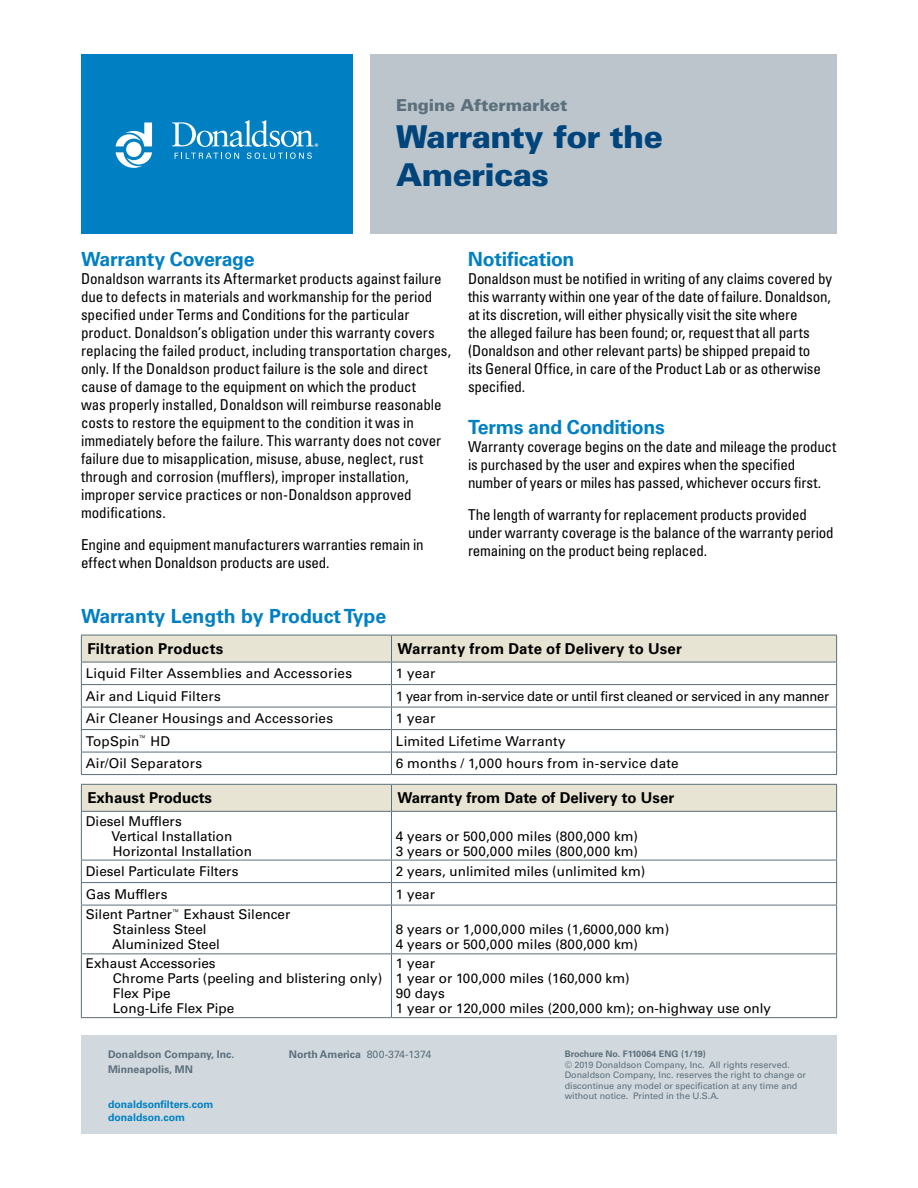
<style>
.page{position:relative;width:918px;height:1188px;background:#fff}
.page>*{position:absolute;margin:0;border:0;box-sizing:border-box;transform-origin:0 0}
.t1{font:900 31.5px/37.5px "Univers LT Std";letter-spacing:-.02em;color:#00447c}
.t2{font:700 19.5px "Univers LT Std";letter-spacing:-.015em;color:#0080c3}
.t3{font:900 16.5px "Univers LT Std";letter-spacing:-.005em;color:#5c6f7c}
.t4{font:condensed 15px/18px "Univers LT Std";letter-spacing:-.005em;color:#000}
.t5{font:700 15px "Univers LT Std";color:#000}
.t6{font:13.5px/15px "Univers LT Std";color:#000}
.t7{font:13.5px "Univers LT Std";letter-spacing:-.02em;color:#000;scale:.96 1}
.t8{font:700 10.5px/15px "Univers LT Std";color:#5c6f7c}
.t9{font:700 10.5px/13.5px "Univers LT Std";color:#0080c3}
.t10{font:9px/10.5px "Univers LT Std";color:#5c6f7c}
.t11{font:700 9px "Univers LT Std";color:#5c6f7c}
.s1{font-weight:400}
</style>
<div class="page">
<div style="left:81px;top:54px;width:272px;height:180px;background:#0080c3"></div>
<svg style="left:116px;top:122px;width:36px;height:46px"></svg>
<svg style="left:175px;top:153px;width:64px;height:6px"></svg>
<svg style="left:247px;top:153px;width:65px;height:6px"></svg>
<svg style="left:172px;top:120px;width:146px;height:27px"></svg>
<div style="left:371px;top:54px;width:466px;height:180px;background:#bbc5cb"></div>
<div style="left:81px;top:1035px;width:756px;height:99px;background:#d2d9de"></div>
<svg style="left:81px;top:635px;width:756px;height:139px"></svg>
<hr style="left:81px;top:684px;width:311px;height:1px;background:#5c6f7c">
<hr style="left:392px;top:684px;width:445px;height:1px;background:#5c6f7c">
<hr style="left:81px;top:707px;width:311px;height:1px;background:#5c6f7c">
<hr style="left:392px;top:707px;width:445px;height:1px;background:#5c6f7c">
<hr style="left:81px;top:729px;width:311px;height:1px;background:#5c6f7c">
<hr style="left:392px;top:729px;width:445px;height:1px;background:#5c6f7c">
<hr style="left:81px;top:752px;width:311px;height:1px;background:#5c6f7c">
<hr style="left:392px;top:752px;width:445px;height:1px;background:#5c6f7c">
<hr style="left:81px;top:774px;width:311px;height:1px;background:#5c6f7c">
<hr style="left:392px;top:774px;width:445px;height:1px;background:#5c6f7c">
<svg style="left:81px;top:784px;width:756px;height:27px"></svg>
<hr style="left:81px;top:812px;width:1px;height:48px;background:#5c6f7c">
<hr style="left:81px;top:811px;width:311px;height:1px;background:#5c6f7c">
<hr style="left:391px;top:812px;width:1px;height:48px;background:#5c6f7c">
<hr style="left:392px;top:811px;width:445px;height:1px;background:#5c6f7c">
<hr style="left:836px;top:812px;width:1px;height:48px;background:#5c6f7c">
<svg style="left:81px;top:861px;width:1px;height:44px"></svg>
<hr style="left:81px;top:905px;width:1px;height:48px;background:#5c6f7c">
<hr style="left:81px;top:860px;width:311px;height:1px;background:#5c6f7c">
<hr style="left:392px;top:860px;width:445px;height:1px;background:#5c6f7c">
<hr style="left:81px;top:882px;width:311px;height:1px;background:#5c6f7c">
<hr style="left:392px;top:882px;width:445px;height:1px;background:#5c6f7c">
<svg style="left:391px;top:860px;width:1px;height:45px"></svg>
<svg style="left:836px;top:860px;width:1px;height:45px"></svg>
<hr style="left:391px;top:905px;width:1px;height:48px;background:#5c6f7c">
<hr style="left:836px;top:905px;width:1px;height:48px;background:#5c6f7c">
<hr style="left:81px;top:905px;width:311px;height:1px;background:#5c6f7c">
<hr style="left:392px;top:905px;width:445px;height:1px;background:#5c6f7c">
<hr style="left:81px;top:954px;width:1px;height:63px;background:#5c6f7c">
<hr style="left:81px;top:953px;width:311px;height:1px;background:#5c6f7c">
<hr style="left:81px;top:1017px;width:311px;height:1px;background:#5c6f7c">
<hr style="left:391px;top:954px;width:1px;height:63px;background:#5c6f7c">
<hr style="left:392px;top:953px;width:445px;height:1px;background:#5c6f7c">
<hr style="left:836px;top:954px;width:1px;height:63px;background:#5c6f7c">
<hr style="left:392px;top:1017px;width:445px;height:1px;background:#5c6f7c">
<p class="t3" style="left:396px;top:94px;width:173px">Engine Aftermarket</p>
<h1 class="t1" style="left:396px;top:118px;width:268px">Warranty for the<br>Americas</h1>
<h2 class="t2" style="left:81px;top:248px;width:175px">Warranty Coverage</h2>
<p class="t4" style="left:81px;top:270px;width:372px">Donaldson warrants its Aftermarket products against failure due to defects in materials and workmanship for the period specified under Terms and Conditions for the particular product. Donaldson’s obligation under this warranty covers replacing the failed product, including transportation charges, only. If the Donaldson product failure is the sole and direct cause of damage to the equipment on which the product<br>was properly installed, Donaldson will reimburse reasonable costs to restore the equipment to the condition it was in immediately before the failure. This warranty does not cover failure due to misapplication, misuse, abuse, neglect, rust through and corrosion (mufflers), improper installation, improper service practices or non-Donaldson approved modifications.</p>
<p class="t4" style="left:81px;top:535px;width:344px">Engine and equipment manufacturers warranties remain in effect when Donaldson products are used.</p>
<h2 class="t2" style="left:468px;top:248px;width:108px">Notification</h2>
<p class="t4" style="left:468px;top:270px;width:366px">Donaldson must be notified in writing of any claims covered by this warranty within one year of the date of failure. Donaldson, at its discretion, will either physically visit the site where<br>the alleged failure has been found; or, request that all parts (Donaldson and other relevant parts) be shipped prepaid to<br>its General Office, in care of the Product Lab or as otherwise specified.</p>
<h2 class="t2" style="left:468px;top:416px;width:198px">Terms and Conditions</h2>
<p class="t4" style="left:468px;top:438px;width:370px">Warranty coverage begins on the date and mileage the product is purchased by the user and expires when the specified number of years or miles has passed, whichever occurs first.</p>
<p class="t4" style="left:468px;top:505px;width:367px">The length of warranty for replacement products provided under warranty coverage is the balance of the warranty period remaining on the product being replaced.</p>
<h2 class="t2" style="left:81px;top:605px;width:307px">Warranty Length by Product Type</h2>
<p class="t5" style="left:87px;top:640px;width:137px">Filtration Products</p>
<p class="t5" style="left:398px;top:640px;width:286px">Warranty from Date of Delivery to User</p>
<p class="t6" style="left:86px;top:666px;width:268px">Liquid Filter Assemblies and Accessories</p>
<p class="t6" style="left:396px;top:666px;width:41px">1 year</p>
<p class="t6" style="left:86px;top:688px;width:137px">Air and Liquid Filters</p>
<p class="t7" style="left:396px;top:688px;width:453px">1 year from in-service date or until first cleaned or serviced in any manner</p>
<p class="t6" style="left:86px;top:711px;width:249px">Air Cleaner Housings and Accessories</p>
<p class="t6" style="left:396px;top:711px;width:41px">1 year</p>
<p class="t6" style="left:86px;top:733px;width:86px">TopSpin<sup>™</sup> HD</p>
<p class="t6" style="left:396px;top:733px;width:171px">Limited Lifetime Warranty</p>
<p class="t6" style="left:86px;top:756px;width:118px">Air/Oil Separators</p>
<p class="t6" style="left:396px;top:756px;width:284px">6 months / 1,000 hours from in-service date</p>
<p class="t5" style="left:87px;top:789px;width:126px">Exhaust Products</p>
<p class="t5" style="left:398px;top:789px;width:278px">Warranty from Date of Delivery to User</p>
<p class="t6" style="left:112px;top:813px;width:142px;text-indent:-26px">Diesel Mufflers<br>Vertical Installation<br>Horizontal Installation</p>
<p class="t6" style="left:396px;top:828px;width:244px">4 years or 500,000 miles (800,000 km)<br>3 years or 500,000 miles (800,000 km)</p>
<p class="t6" style="left:86px;top:864px;width:154px">Diesel Particulate Filters</p>
<p class="t6" style="left:396px;top:864px;width:251px">2 years, unlimited miles (unlimited km)</p>
<p class="t6" style="left:86px;top:887px;width:83px">Gas Mufflers</p>
<p class="t6" style="left:396px;top:887px;width:41px">1 year</p>
<p class="t6" style="left:112px;top:907px;width:180px;text-indent:-26px">Silent Partner<sup>™</sup> Exhaust Silencer<br>Stainless Steel<br>Aluminized Steel</p>
<p class="t6" style="left:396px;top:922px;width:275px">8 years or 1,000,000 miles (1,6000,000 km)<br>4 years or 500,000 miles (800,000 km)</p>
<p class="t6" style="left:113px;top:956px;width:271px;text-indent:-27px">Exhaust Accessories<br>Chrome Parts (peeling and blistering only)<br>Flex Pipe<br>Long-Life Flex Pipe</p>
<p class="t6" style="left:396px;top:956px;width:377px">1 year<br>1 year or 100,000 miles (160,000 km)<br>90 days<br>1 year or 120,000 miles (200,000 km); on-highway use only</p>
<p class="t8" style="left:108px;top:1047px;width:128px">Donaldson Company, Inc.<br>Minneapolis, MN</p>
<p class="t9" style="left:108px;top:1097px;width:107px">donaldsonfilters.com donaldson.com</p>
<p class="t8" style="left:289px;top:1047px;width:144px">North America <span class="s1">800-374-1374</span></p>
<p class="t11" style="left:565px;top:1049px;width:143px">Brochure No. F110064 ENG (1/19)</p>
<p class="t10" style="left:565px;top:1059px;width:243px">© 2019 Donaldson Company, Inc. All rights reserved.<br>Donaldson Company, Inc. reserves the right to change or discontinue any model or specification at any time and without notice. Printed in the U.S.A.</p>
</div>
